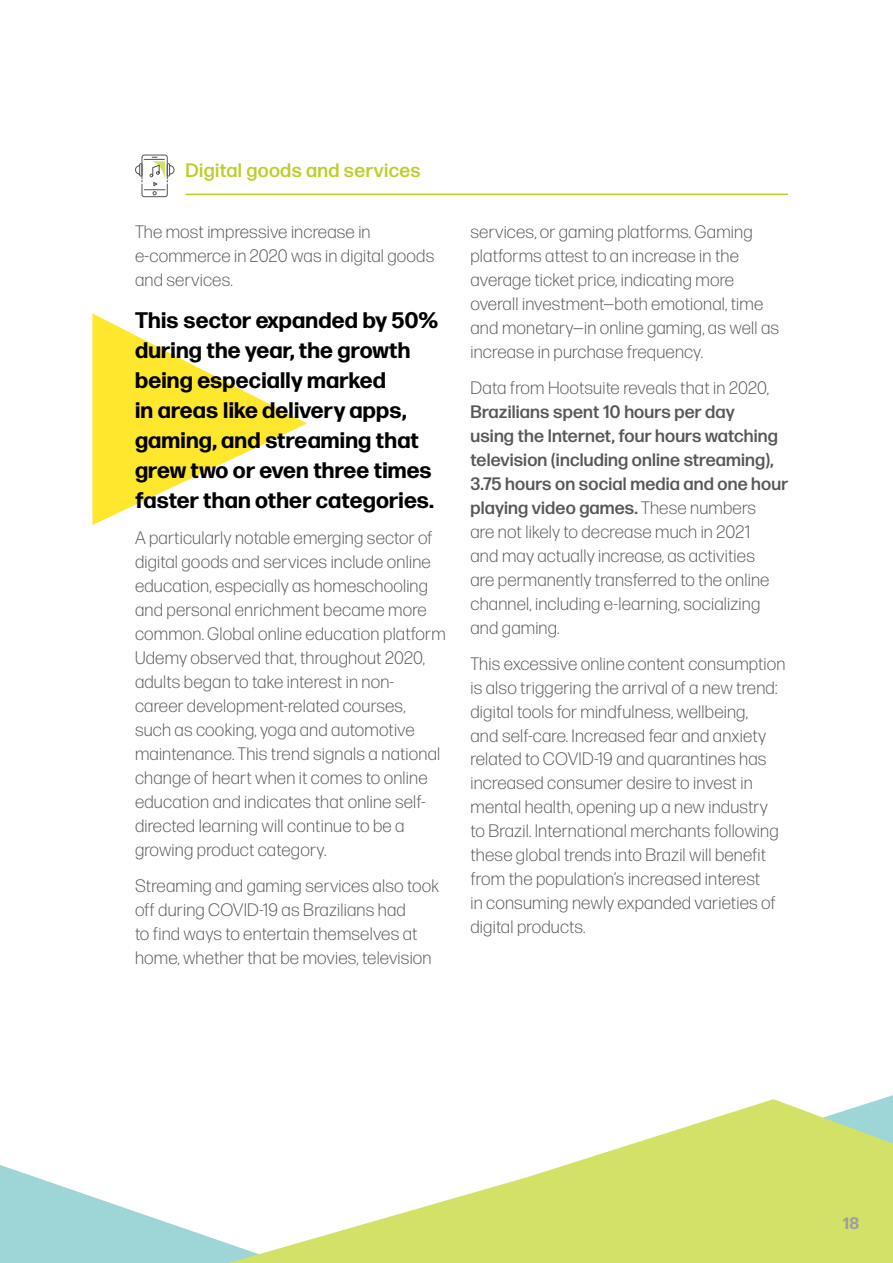
<style>
.page{position:relative;width:893px;height:1263px;background:#fff}
.page>*{position:absolute;margin:0;border:0;box-sizing:border-box;transform-origin:0 0}
.t1{font:700 22.5px/30px "Forma DJR Text";letter-spacing:.01em;color:#000}
.t2{font:500 19.5px "Forma DJR Text";letter-spacing:.02em;color:#bfcd26}
.t3{font:300 18px/24px "Forma DJR Text";letter-spacing:.01em;color:#575757}
.t4{font:700 16.5px "Forma DJR Text";color:#9d9d9d}
.s1{font-weight:500}
</style>
<div class="page">
<svg style="left:92px;top:313px;width:215px;height:212px"></svg>
<hr style="left:185px;top:194px;width:603px;height:1px;background:#bfcd26">
<svg style="left:0;top:1165px;width:228px;height:98px;fill:#9ed5d6"></svg>
<svg style="left:228px;top:1099px;width:665px;height:164px;fill:#d4e167"></svg>
<svg style="left:135px;top:154px;width:40px;height:44px"></svg>
<p class="t2" style="left:185px;top:158px;width:237px">Digital goods and services</p>
<p class="t3" style="left:135px;top:219px;width:301px">The most impressive increase in e-commerce in 2020 was in digital goods and services.</p>
<p class="t1" style="left:135px;top:304px;width:305px">This sector expanded by 50% during the year, the growth being especially marked<br>in areas like delivery apps, gaming, and streaming that grew two or even three times faster than other categories.</p>
<p class="t3" style="left:135px;top:525px;width:312px">A particularly notable emerging sector of digital goods and services include online education, especially as homeschooling and personal enrichment became more common. Global online education platform Udemy observed that, throughout 2020, adults began to take interest in non&shy;career development-related courses, such as cooking, yoga and automotive maintenance. This trend signals a national change of heart when it comes to online education and indicates that online self&shy;directed learning will continue to be a growing product category.</p>
<p class="t3" style="left:135px;top:873px;width:306px">Streaming and gaming services also took off during COVID-19 as Brazilians had<br>to find ways to entertain themselves at home, whether that be movies, television</p>
<p class="t3" style="left:470px;top:219px;width:310px">services, or gaming platforms. Gaming platforms attest to an increase in the average ticket price, indicating more overall investment—both emotional, time and monetary—in online gaming, as well as increase in purchase frequency.</p>
<p class="t3" style="left:470px;top:375px;width:300px">Data from Hootsuite reveals that in 2020,</p>
<p class="t3" style="left:470px;top:399px;width:319px"><span class="s1">Brazilians spent 10 hours per day<br>using the Internet, four hours watching television (including online streaming), 3.75 hours on social media and one hour playing video games.</span> These numbers<br>are not likely to decrease much in 2021<br>and may actually increase, as activities<br>are permanently transferred to the online channel, including e-learning, socializing and gaming.</p>
<p class="t3" style="left:470px;top:651px;width:317px">This excessive online content consumption is also triggering the arrival of a new trend: digital tools for mindfulness, wellbeing,<br>and self-care. Increased fear and anxiety related to COVID-19 and quarantines has increased consumer desire to invest in mental health, opening up a new industry to Brazil. International merchants following these global trends into Brazil will benefit from the population’s increased interest<br>in consuming newly expanded varieties of digital products.</p>
<p class="t4" style="left:843px;top:1212px;width:18px">18</p>
</div>
